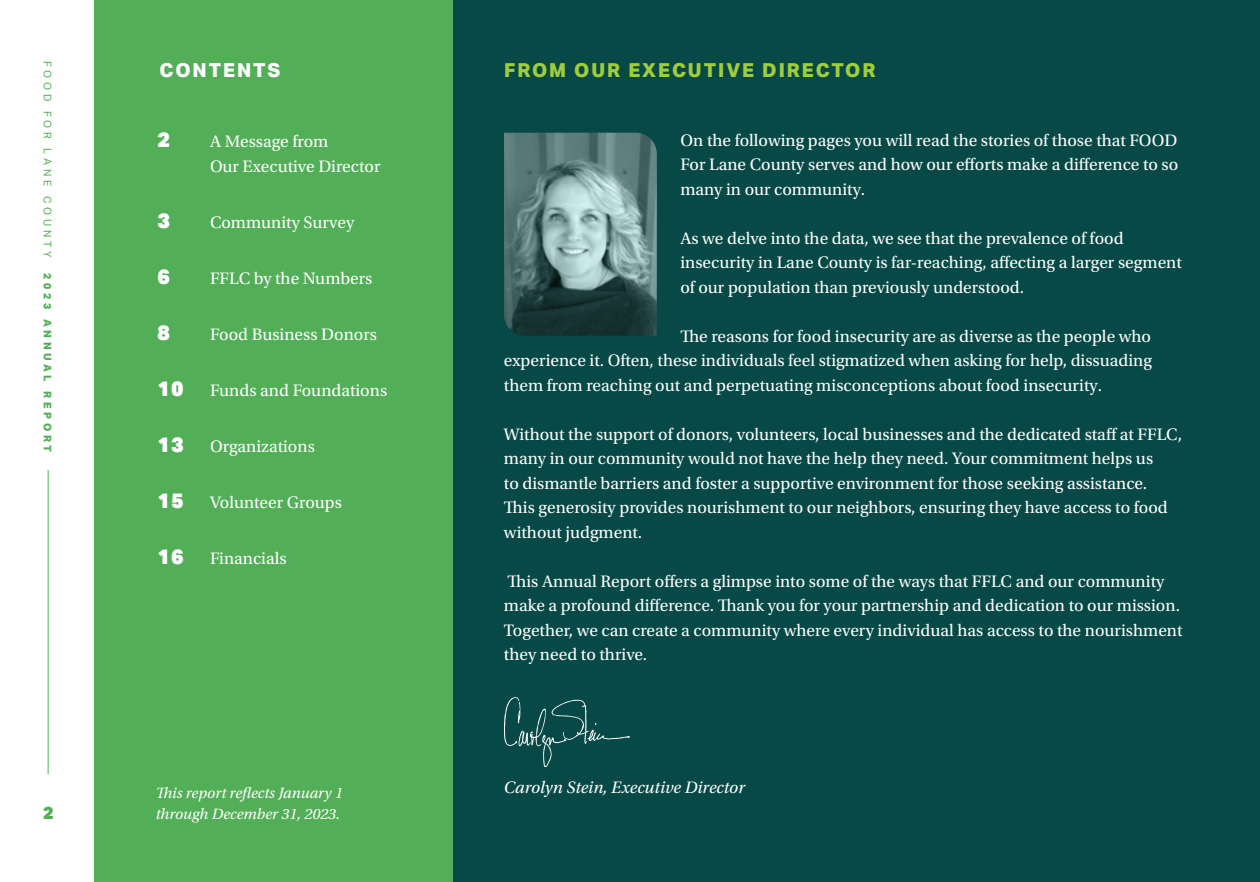
<style>
.page{position:relative;width:1260px;height:882px;background:#fff}
.page>*{position:absolute;margin:0;border:0;box-sizing:border-box;transform-origin:0 0}
.t1{font:900 21px "Aktiv Grotesk";letter-spacing:.06em;color:#fff}
.t2{font:800 19.25px "Aktiv Grotesk";letter-spacing:.1em;color:#a1cd3a}
.t3{font:800 19.25px "Aktiv Grotesk";letter-spacing:.1em;color:#fff}
.t4{font:17.5px/24.5px "Utopia Std";color:#fff}
.t5{font:italic 17.5px "Utopia Std";color:#fff}
.t6{font:900 17.5px "Aktiv Grotesk";color:#52af57}
.t7{font:italic 15.75px/21px "Utopia Std";color:#fff}
.t8{font:10.5px "Aktiv Grotesk";letter-spacing:.35em;color:#52af57}
.t9{font:800 10.5px "Aktiv Grotesk";letter-spacing:.35em;color:#52af57}
</style>
<div class="page">
<hr style="left:48px;top:470px;width:1px;height:304px;background:#52af57">
<div style="left:94px;top:0;width:410px;height:882px;background:#52af57"></div>
<div style="left:454px;top:0;width:806px;height:882px;background:#074946"></div>
<img style="left:504px;top:133px;width:153px;height:203px">
<svg style="left:504px;top:697px;width:126px;height:70px"></svg>
<p class="t8" style="left:54px;top:61px;width:198px;rotate:90deg">FOOD FOR LANE COUNTY</p>
<p class="t9" style="left:54px;top:273px;width:181px;rotate:90deg">2023 ANNUAL REPORT</p>
<p class="t6" style="left:43px;top:801px;width:12px">2</p>
<p class="t3" style="left:159px;top:59px;width:123px">CONTENTS</p>
<p class="t1" style="left:158px;top:126px;width:14px">2</p>
<p class="t4" style="left:210px;top:130px;width:172px">A Message from<br>Our Executive Director</p>
<p class="t1" style="left:158px;top:207px;width:14px">3</p>
<p class="t4" style="left:210px;top:210px;width:146px">Community Survey</p>
<p class="t1" style="left:158px;top:263px;width:14px">6</p>
<p class="t4" style="left:210px;top:266px;width:164px">FFLC by the Numbers</p>
<p class="t1" style="left:158px;top:319px;width:14px">8</p>
<p class="t4" style="left:210px;top:322px;width:169px">Food Business Donors</p>
<p class="t1" style="left:158px;top:375px;width:28px">10</p>
<p class="t4" style="left:210px;top:378px;width:179px">Funds and Foundations</p>
<p class="t1" style="left:158px;top:431px;width:28px">13</p>
<p class="t4" style="left:210px;top:434px;width:106px">Organizations</p>
<p class="t1" style="left:158px;top:487px;width:28px">15</p>
<p class="t4" style="left:210px;top:490px;width:134px">Volunteer Groups</p>
<p class="t1" style="left:158px;top:543px;width:28px">16</p>
<p class="t4" style="left:210px;top:546px;width:78px">Financials</p>
<p class="t7" style="left:156px;top:783px;width:189px">This report reflects January 1 through December 31, 2023.</p>
<p class="t2" style="left:504px;top:59px;width:373px">FROM OUR EXECUTIVE DIRECTOR</p>
<p class="t4" style="left:680px;top:128px;width:499px;text-align:justify">On the following pages you will read the stories of those that FOOD For Lane County serves and how our efforts make a difference to so many in our community.</p>
<p class="t4" style="left:680px;top:226px;width:503px">As we delve into the data, we see that the prevalence of food insecurity in Lane County is far-reaching, affecting a larger segment of our population than previously understood.</p>
<p class="t4" style="left:504px;top:324px;width:649px;text-align:justify;text-indent:176px">The reasons for food insecurity are as diverse as the people who experience it. Often, these individuals feel stigmatized when asking for help, dissuading them from reaching out and perpetuating misconceptions about food insecurity.</p>
<p class="t4" style="left:504px;top:422px;width:680px">Without the support of donors, volunteers, local businesses and the dedicated staff at FFLC, many in our community would not have the help they need. Your commitment helps us<br>to dismantle barriers and foster a supportive environment for those seeking assistance.<br>This generosity provides nourishment to our neighbors, ensuring they have access to food without judgment.</p>
<p class="t4" style="left:504px;top:569px;width:680px">This Annual Report offers a glimpse into some of the ways that FFLC and our community make a profound difference. Thank you for your partnership and dedication to our mission.<br>Together, we can create a community where every individual has access to the nourishment they need to thrive.</p>
<p class="t5" style="left:504px;top:778px;width:242px">Carolyn Stein, Executive Director</p>
</div>
